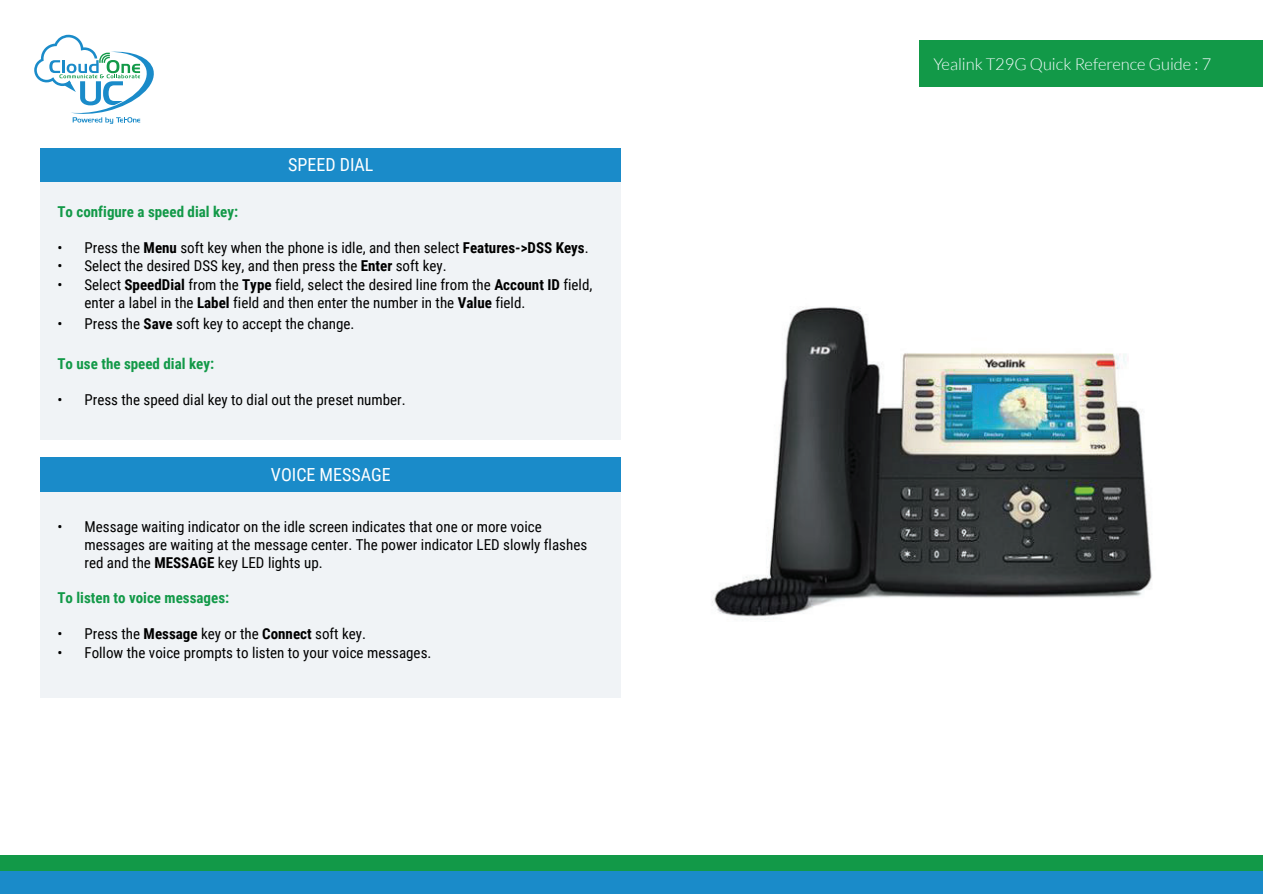
<style>
.page{position:relative;width:1263px;height:894px;background:#fff}
.page>*{position:absolute;margin:0;border:0;box-sizing:border-box;transform-origin:0 0}
.t1{font:18px "Roboto Condensed";color:#fff}
.t2{font:300 16.5px "Lato";color:#f4fbfc}
.t3{font:15px/18px "Roboto Condensed";color:#000}
.t4{font:700 15px "Roboto Condensed";color:#129948}
.s1{font-weight:700}
</style>
<div class="page">
<img style="left:712px;top:307px;width:440px;height:313px">
<div style="left:824px;top:40px;width:439px;height:46px;background:#129948"></div>
<div style="left:345px;top:31px;width:573px;height:68px;background:#fff"></div>
<svg style="left:34px;top:35px;width:120px;height:89px"></svg>
<div style="left:0;top:870px;width:1263px;height:23px;background:#1a8bc9"></div>
<div style="left:0;top:854px;width:1263px;height:16px;background:#129948"></div>
<div style="left:40px;top:148px;width:581px;height:35px;background:#1a8bc9"></div>
<div style="left:40px;top:183px;width:581px;height:257px;background:#f0f3f6"></div>
<div style="left:40px;top:457px;width:581px;height:35px;background:#1a8bc9"></div>
<div style="left:40px;top:492px;width:581px;height:204px;background:#f0f3f6"></div>
<p class="t1" style="left:288px;top:152px;width:87px">SPEED DIAL</p>
<p class="t4" style="left:57px;top:201px;width:182px">To configure a speed dial key:</p>
<p class="t3" style="left:57px;top:238px;width:532px">• Press the <span class="s1">Menu</span> soft key when the phone is idle, and then select <span class="s1">Features-&gt;DSS Keys</span>.</p>
<p class="t3" style="left:57px;top:256px;width:391px">• Select the desired DSS key, and then press the <span class="s1">Enter</span> soft key.</p>
<p class="t3" style="left:84px;top:275px;width:509px;text-indent:-27px">• Select <span class="s1">SpeedDial</span> from the <span class="s1">Type</span> field, select the desired line from the <span class="s1">Account ID</span> field, enter a label in the <span class="s1">Label</span> field and then enter the number in the <span class="s1">Value</span> field.</p>
<p class="t3" style="left:57px;top:314px;width:298px">• Press the <span class="s1">Save</span> soft key to accept the change.</p>
<p class="t4" style="left:57px;top:353px;width:158px">To use the speed dial key:</p>
<p class="t3" style="left:57px;top:390px;width:350px">• Press the speed dial key to dial out the preset number.</p>
<p class="t1" style="left:271px;top:461px;width:121px">VOICE MESSAGE</p>
<p class="t3" style="left:84px;top:517px;width:504px;text-indent:-27px">• Message waiting indicator on the idle screen indicates that one or more voice messages are waiting at the message center. The power indicator LED slowly flashes red and the <span class="s1">MESSAGE</span> key LED lights up.</p>
<p class="t4" style="left:57px;top:586px;width:173px">To listen to voice messages:</p>
<p class="t3" style="left:57px;top:623px;width:310px">• Press the <span class="s1">Message</span> key or the <span class="s1">Connect</span> soft key.</p>
<p class="t3" style="left:57px;top:643px;width:375px">• Follow the voice prompts to listen to your voice messages.</p>
<p class="t2" style="left:933px;top:56px;width:279px">Yealink T29G Quick Reference Guide : 7</p>
</div>
